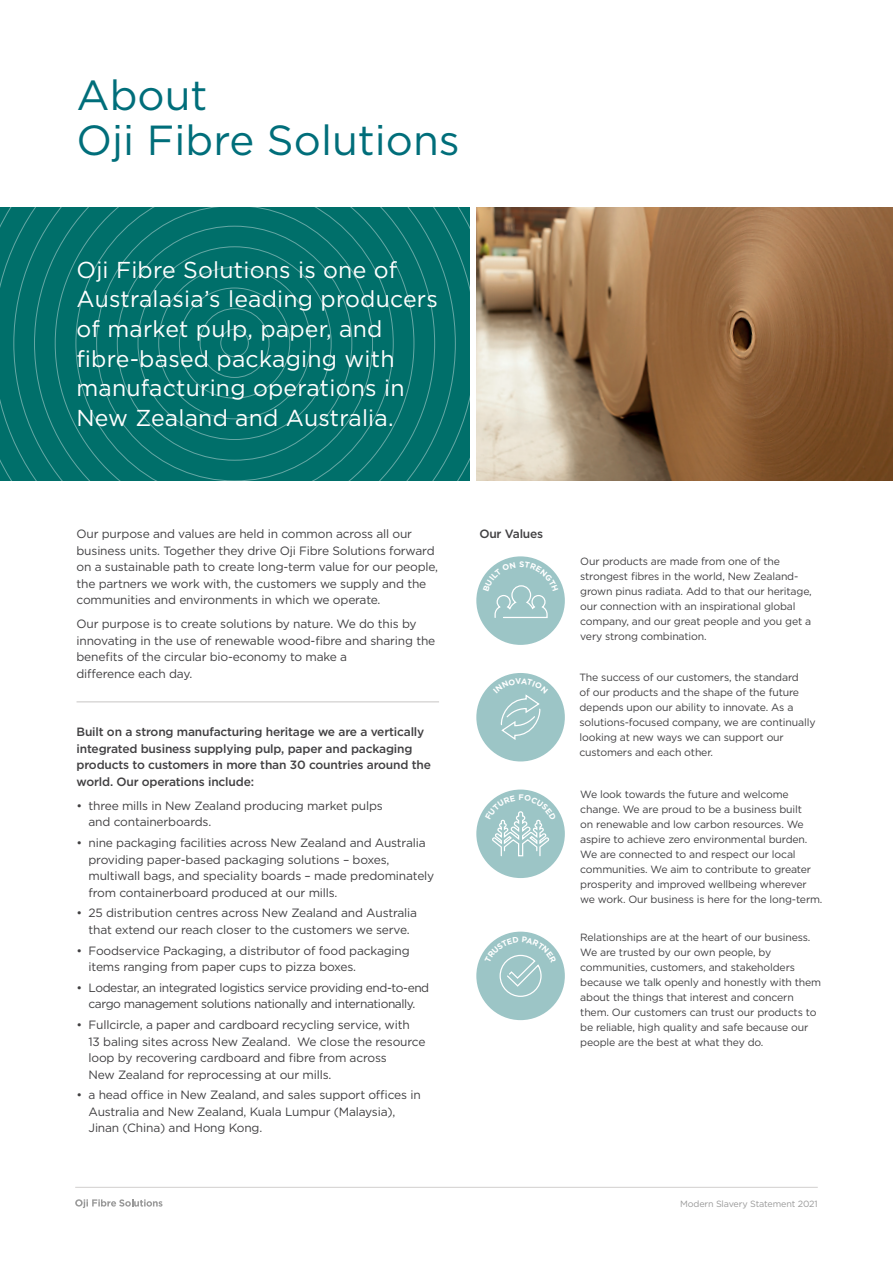
<style>
.page{position:relative;width:893px;height:1263px;background:#fff}
.page>*{position:absolute;margin:0;border:0;box-sizing:border-box;transform-origin:0 0}
.t1{font:42px/45px "Gotham";color:#006e7a}
.t2{font:22.95px/29.5px "Gotham";letter-spacing:.01em;color:#fff}
.t3{font:12px/16.5px "Gotham";letter-spacing:-.015em;color:#414042}
.t4{font:500 12px/16.5px "Gotham";letter-spacing:-.015em;color:#414042}
.t5{font:12px/16.5px "Gotham";letter-spacing:-.035em;color:#414042;text-align:center}
.t6{font:10.5px/15px "Gotham";letter-spacing:-.015em;color:#414042}
.t7{font:9px "Gotham";letter-spacing:-.015em;color:#999}
</style>
<div class="page">
<hr style="left:77px;top:701px;width:362px;height:1px;background:#c7c5c4">
<img style="left:476px;top:207px;width:417px;height:274px">
<svg style="left:0;top:207px;width:469px;height:274px;background:#05716c"></svg>
<div style="left:476px;top:673px;width:89px;height:88px;background:#9cc5c6;border-radius:50%"></div>
<div style="left:476px;top:556px;width:89px;height:89px;background:#9cc5c6;border-radius:50%"></div>
<div style="left:476px;top:789px;width:89px;height:89px;background:#9cc5c6;border-radius:50%"></div>
<div style="left:476px;top:932px;width:89px;height:88px;background:#9cc5c6;border-radius:50%"></div>
<svg style="left:75px;top:1199px;width:87px;height:9px"></svg>
<hr style="left:75px;top:1187px;width:743px;height:1px;background:#d1cfce">
<svg style="left:493px;top:678px;width:55px;height:62px"></svg>
<svg style="left:483px;top:561px;width:75px;height:57px"></svg>
<svg style="left:485px;top:794px;width:71px;height:63px"></svg>
<svg style="left:485px;top:937px;width:71px;height:60px"></svg>
<h1 class="t1" style="left:77px;top:72px;width:385px">About<br>Oji Fibre Solutions</h1>
<h2 class="t2" style="left:77px;top:254px;width:363px">Oji Fibre Solutions is one of<br>Australasia’s leading producers of market pulp, paper, and fibre-based packaging with manufacturing operations in<br>New Zealand and Australia.</h2>
<p class="t3" style="left:77px;top:525px;width:363px">Our purpose and values are held in common across all our business units. Together they drive Oji Fibre Solutions forward on a sustainable path to create long-term value for our people, the partners we work with, the customers we supply and the communities and environments in which we operate.</p>
<p class="t3" style="left:77px;top:615px;width:360px">Our purpose is to create solutions by nature. We do this by innovating in the use of renewable wood-fibre and sharing the benefits of the circular bio-economy to make a<br>difference each day.</p>
<p class="t4" style="left:77px;top:724px;width:356px">Built on a strong manufacturing heritage we are a vertically integrated business supplying pulp, paper and packaging products to customers in more than 30 countries around the world. Our operations include:</p>
<p class="t3" style="left:89px;top:797px;width:296px;text-indent:-12px">• three mills in New Zealand producing market pulps and containerboards.</p>
<p class="t3" style="left:89px;top:834px;width:347px;text-indent:-12px">• nine packaging facilities across New Zealand and Australia providing paper-based packaging solutions – boxes, multiwall bags, and speciality boards – made predominately from containerboard produced at our mills.</p>
<p class="t3" style="left:77px;top:905px;width:342px;text-align:center">• 25 distribution centres across New Zealand and Australia that extend our reach closer to the customers we serve.</p>
<p class="t3" style="left:89px;top:942px;width:323px;text-indent:-12px">• Foodservice Packaging, a distributor of food packaging items ranging from paper cups to pizza boxes.</p>
<p class="t5" style="left:77px;top:979px;width:354px">• Lodestar, an integrated logistics service providing end-to-end cargo management solutions nationally and internationally.</p>
<p class="t3" style="left:89px;top:1016px;width:338px;text-indent:-12px">• Fullcircle, a paper and cardboard recycling service, with<br>13 baling sites across New Zealand. We close the resource loop by recovering cardboard and fibre from across<br>New Zealand for reprocessing at our mills.</p>
<p class="t3" style="left:89px;top:1087px;width:334px;text-indent:-12px">• a head office in New Zealand, and sales support offices in<br>Australia and New Zealand, Kuala Lumpur (Malaysia),<br>Jinan (China) and Hong Kong.</p>
<p class="t4" style="left:479px;top:525px;width:65px">Our Values</p>
<p class="t6" style="left:580px;top:553px;width:233px">Our products are made from one of the strongest fibres in the world, New Zealand&shy;grown pinus radiata. Add to that our heritage, our connection with an inspirational global company, and our great people and you get a very strong combination.</p>
<p class="t6" style="left:579px;top:670px;width:238px">The success of our customers, the standard<br>of our products and the shape of the future depends upon our ability to innovate. As a solutions-focused company, we are continually looking at new ways we can support our customers and each other.</p>
<p class="t6" style="left:580px;top:786px;width:244px">We look towards the future and welcome change. We are proud to be a business built<br>on renewable and low carbon resources. We aspire to achieve zero environmental burden.<br>We are connected to and respect our local communities. We aim to contribute to greater prosperity and improved wellbeing wherever we work. Our business is here for the long-term.</p>
<p class="t6" style="left:580px;top:930px;width:242px">Relationships are at the heart of our business.<br>We are trusted by our own people, by communities, customers, and stakeholders because we talk openly and honestly with them about the things that interest and concern them. Our customers can trust our products to be reliable, high quality and safe because our people are the best at what they do.</p>
<p class="t7" style="left:680px;top:1197px;width:139px">Modern Slavery Statement 2021</p>
</div>
